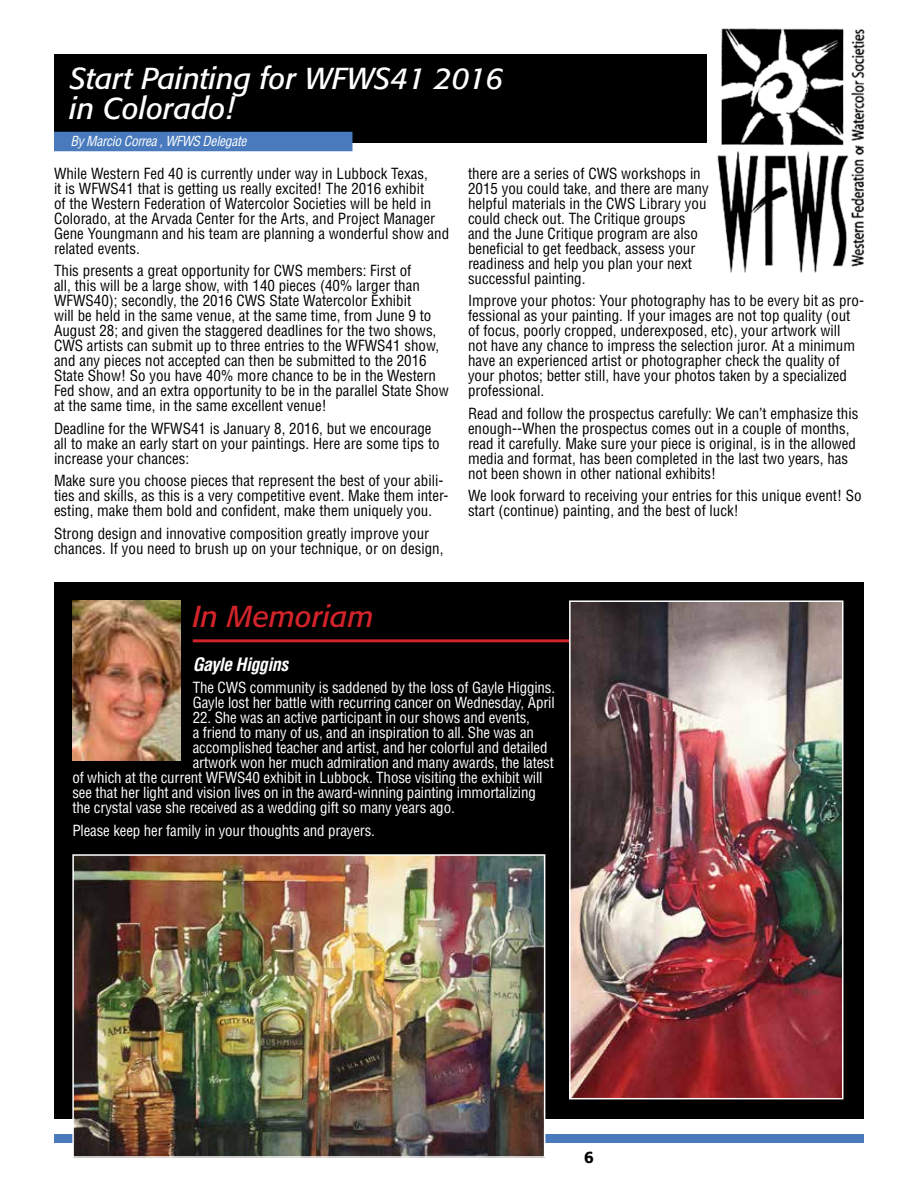
<style>
.page{position:relative;width:918px;height:1188px;background:#fff}
.page>*{position:absolute;margin:0;border:0;box-sizing:border-box;transform-origin:0 0}
.t1{font:italic 30px/30px "Formata";color:#fff}
.t2{font:italic 30px "Formata";color:#d2232a}
.t3{font:italic 700 condensed 18px "Helvetica";letter-spacing:-.03em;color:#fff}
.t4{font:500 16.5px "Formata";color:#000}
.t5{font:condensed 15px/15px "Helvetica";color:#000}
.t6{font:condensed 15px/15px "Helvetica";letter-spacing:-.01em;color:#fff}
.t7{font:italic condensed 13.5px "Helvetica";letter-spacing:-.025em;color:#fff}
.s1{font-weight:400;font-style:normal;color:#000}
.s2{font-weight:400;font-style:normal;font-size:16.5px;color:#000}
</style>
<div class="page">
<div style="left:54px;top:1134px;width:810px;height:9px;background:#487abd"></div>
<img style="left:717px;top:28px;width:148px;height:245px">
<div style="left:54px;top:54px;width:652px;height:89px;background:#000"></div>
<div style="left:54px;top:132px;width:298px;height:19px;background:#487abd"></div>
<div style="left:54px;top:583px;width:810px;height:536px;background:#000"></div>
<img style="left:72px;top:600px;width:108px;height:161px">
<img style="left:75px;top:857px;width:467px;height:298px">
<div style="left:72px;top:854px;width:473px;height:304px;border:2px solid #fff"></div>
<hr style="left:193px;top:639px;width:424px;height:3px;background:#d2232a">
<img style="left:572px;top:603px;width:268px;height:493px">
<div style="left:569px;top:600px;width:274px;height:499px;border:2px solid #fff"></div>
<h1 class="t1" style="left:70px;top:64px;width:435px">Start Painting for WFWS41 2016 in Colorado!</h1>
<p class="t7" style="left:71px;top:133px;width:178px">By Marcio Correa , WFWS Delegate</p>
<p class="t5" style="left:54px;top:165px;width:397px">While Western Fed 40 is currently under way in Lubbock Texas,<br>it is WFWS41 that is getting us really excited! The 2016 exhibit<br>of the Western Federation of Watercolor Societies will be held in Colorado, at the Arvada Center for the Arts, and Project Manager Gene Youngmann and his team are planning a wonderful show and related events.</p>
<p class="t5" style="left:54px;top:263px;width:396px">This presents a great opportunity for CWS members: First of<br>all, this will be a large show, with 140 pieces (40% larger than WFWS40); secondly, the 2016 CWS State Watercolor Exhibit<br>will be held in the same venue, at the same time, from June 9 to August 28; and given the staggered deadlines for the two shows, CWS artists can submit up to three entries to the WFWS41 show, and any pieces not accepted can then be submitted to the 2016<br>State Show! So you have 40% more chance to be in the Western Fed show, and an extra opportunity to be in the parallel State Show at the same time, in the same excellent venue!</p>
<p class="t5" style="left:54px;top:420px;width:387px">Deadline for the WFWS41 is January 8, 2016, but we encourage all to make an early start on your paintings. Here are some tips to increase your chances:</p>
<p class="t5" style="left:54px;top:473px;width:396px">Make sure you choose pieces that represent the best of your abili&shy;ties and skills, as this is a very competitive event. Make them inter&shy;esting, make them bold and confident, make them uniquely you.</p>
<p class="t5" style="left:54px;top:525px;width:391px">Strong design and innovative composition greatly improve your chances. If you need to brush up on your technique, or on design,</p>
<p class="t5" style="left:468px;top:165px;width:242px">there are a series of CWS workshops in 2015 you could take, and there are many helpful materials in the CWS Library you could check out. The Critique groups and the June Critique program are also beneficial to get feedback, assess your readiness and help you plan your next successful painting.</p>
<p class="t5" style="left:468px;top:293px;width:397px">Improve your photos: Your photography has to be every bit as pro&shy;fessional as your painting. If your images are not top quality (out of focus, poorly cropped, underexposed, etc), your artwork will<br>not have any chance to impress the selection juror. At a minimum have an experienced artist or photographer check the quality of your photos; better still, have your photos taken by a specialized professional.</p>
<p class="t5" style="left:468px;top:405px;width:392px">Read and follow the prospectus carefully: We can’t emphasize this enough--When the prospectus comes out in a couple of months, read it carefully. Make sure your piece is original, is in the allowed media and format, has been completed in the last two years, has not been shown in other national exhibits!</p>
<p class="t5" style="left:468px;top:488px;width:395px">We look forward to receiving your entries for this unique event! So start (continue) painting, and the best of luck!</p>
<h1 class="t2" style="left:193px;top:599px;width:183px">In Memoriam</h1>
<p class="t3" style="left:193px;top:653px;width:188px">Gayle Higgins<span class="s1">Of</span> <span class="s2">Arvada, CO.</span></p>
<p class="t6" style="left:193px;top:680px;width:364px">The CWS community is saddened by the loss of Gayle Higgins.<br>Gayle lost her battle with recurring cancer on Wednesday, April</p>
<p class="t6" style="left:193px;top:710px;width:339px">22. She was an active participant in our shows and events,</p>
<p class="t6" style="left:193px;top:725px;width:343px">a friend to many of us, and an inspiration to all. She was an</p>
<p class="t6" style="left:193px;top:740px;width:356px">accomplished teacher and artist, and her colorful and detailed</p>
<p class="t6" style="left:193px;top:755px;width:363px">artwork won her much admiration and many awards, the latest</p>
<p class="t6" style="left:72px;top:770px;width:472px">of which at the current WFWS40 exhibit in Lubbock. Those visiting the exhibit will</p>
<p class="t6" style="left:72px;top:785px;width:465px">see that her light and vision lives on in the award-winning painting immortalizing</p>
<p class="t6" style="left:72px;top:800px;width:384px">the crystal vase she received as a wedding gift so many years ago.</p>
<p class="t6" style="left:72px;top:822px;width:304px">Please keep her family in your thoughts and prayers.</p>
<p class="t4" style="left:584px;top:1147px;width:11px">6</p>
</div>
